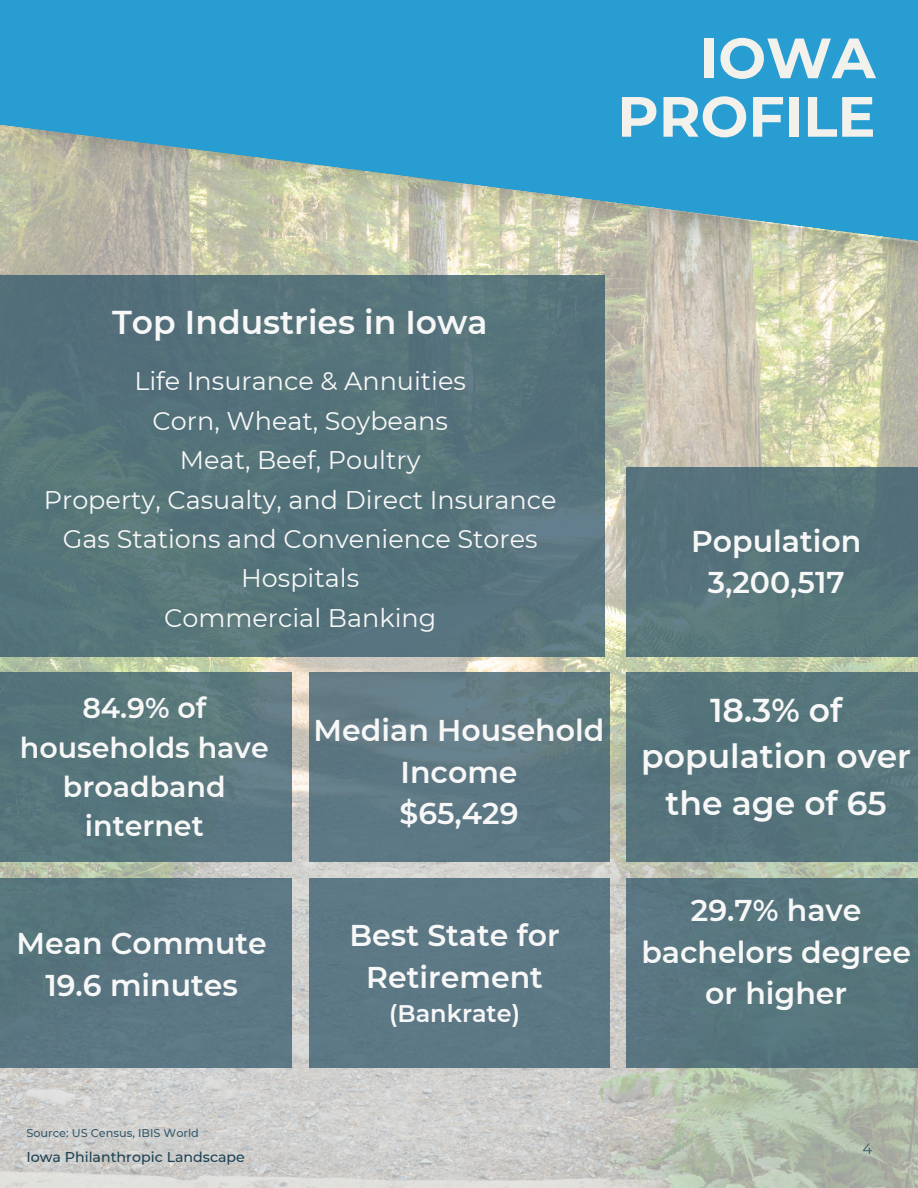
<style>
.page{position:relative;width:918px;height:1188px;background:#fff}
.page>*{position:absolute;margin:0;border:0;box-sizing:border-box;transform-origin:0 0}
.t1{font:700 56.7px "Montserrat";color:#f2f1ec}
.t2{font:600 33px/46.2px "Montserrat";color:#f7f7f7;text-align:center}
.t3{font:600 30px/41.7px "Montserrat";color:#f7f7f7;text-align:center}
.t4{font:600 28.5px/39.3px "Montserrat";color:#f7f7f7;text-align:center}
.t5{font:25.5px "Montserrat";color:#f7f7f7}
.t6{font:600 24px "Montserrat";color:#f7f7f7}
.t7{font:15px "Montserrat";color:#365b6d}
.t8{font:500 14.25px "Montserrat";color:#1d4355}
.t9{font:500 11.25px "Montserrat";color:#365b6d}
</style>
<div class="page">
<img style="left:0;top:280px;width:918px;height:908px">
<img style="left:0;top:250px;width:918px;height:30px">
<svg style="left:0;top:0;width:918px;height:250px;background:#51a6c7"></svg>
<div style="left:626px;top:467px;width:292px;height:190px;background:#56737a"></div>
<div style="left:626px;top:673px;width:292px;height:189px;background:#56757b"></div>
<div style="left:626px;top:878px;width:292px;height:190px;background:#57757d"></div>
<div style="left:309px;top:673px;width:300px;height:189px;background:#5e7984"></div>
<div style="left:309px;top:878px;width:300px;height:190px;background:#5d7885"></div>
<div style="left:0;top:878px;width:292px;height:190px;background:#5a7783"></div>
<div style="left:0;top:275px;width:605px;height:382px;background:#55737a"></div>
<div style="left:0;top:673px;width:292px;height:189px;background:linear-gradient(to right,#537478,#5f7a82)"></div>
<p class="t1" style="left:700px;top:23px;width:177px">IOWA</p>
<p class="t1" style="left:617px;top:82px;width:260px">PROFILE</p>
<p class="t2" style="left:112px;top:299px;width:377px">Top Industries in Iowa</p>
<p class="t5" style="left:134px;top:366px;width:333px">Life Insurance &amp; Annuities</p>
<p class="t5" style="left:153px;top:405px;width:297px">Corn, Wheat, Soybeans</p>
<p class="t5" style="left:180px;top:445px;width:242px">Meat, Beef, Poultry</p>
<p class="t5" style="left:44px;top:484px;width:514px">Property, Casualty, and Direct Insurance</p>
<p class="t5" style="left:63px;top:523px;width:476px">Gas Stations and Convenience Stores</p>
<p class="t5" style="left:241px;top:563px;width:120px">Hospitals</p>
<p class="t5" style="left:164px;top:602px;width:274px">Commercial Banking</p>
<p class="t4" style="left:20px;top:688px;width:250px">84.9% of households have broadband internet</p>
<p class="t3" style="left:17px;top:923px;width:252px">Mean Commute</p>
<p class="t3" style="left:45px;top:964px;width:194px">19.6 minutes</p>
<p class="t9" style="left:26px;top:1126px;width:174px">Source: US Census, IBIS World</p>
<p class="t8" style="left:26px;top:1148px;width:220px">Iowa Philanthropic Landscape</p>
<p class="t3" style="left:314px;top:710px;width:292px">Median Household<br>Income</p>
<p class="t3" style="left:399px;top:793px;width:121px">$65,429</p>
<p class="t3" style="left:349px;top:915px;width:212px">Best State for<br>Retirement</p>
<p class="t6" style="left:389px;top:998px;width:132px">(Bankrate)</p>
<p class="t3" style="left:691px;top:520px;width:172px">Population</p>
<p class="t3" style="left:708px;top:562px;width:139px">3,200,517</p>
<p class="t2" style="left:641px;top:687px;width:271px">18.3% of population over the age of 65</p>
<p class="t3" style="left:641px;top:890px;width:271px">29.7% have bachelors degree or higher</p>
<p class="t7" style="left:863px;top:1140px;width:11px">4</p>
</div>
